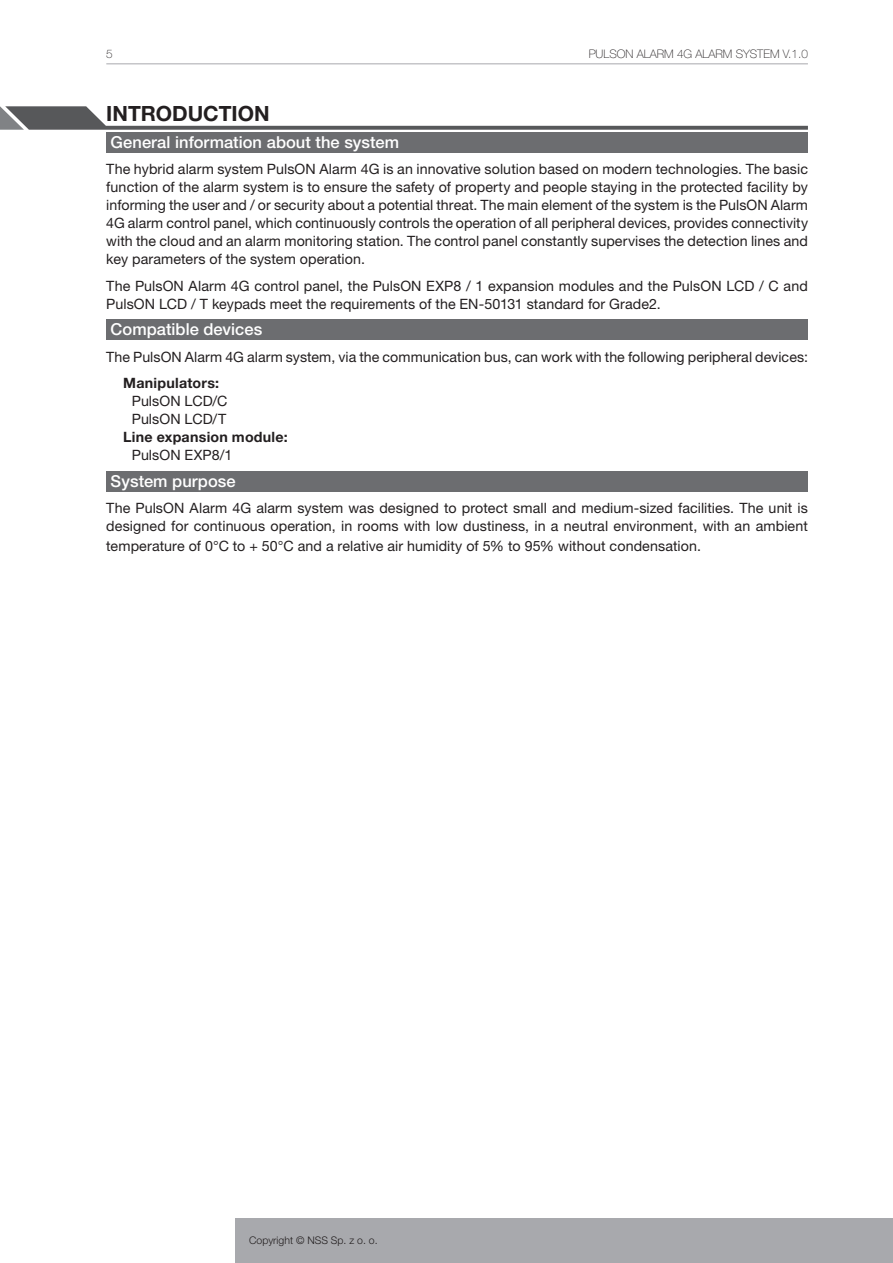
<style>
.page{position:relative;width:893px;height:1263px;background:#fff}
.page>*{position:absolute;margin:0;border:0;box-sizing:border-box;transform-origin:0 0}
.Rozdzial{font:700 21px "Helvetica Neue LT Pro";color:#231f20}
.Pogrubienia{font:500 16.5px "Helvetica Neue LT Pro";letter-spacing:.005em;color:#fff}
.List_Paragraph{font:14.25px/18px "Helvetica Neue LT Pro";letter-spacing:.005em;color:#231f20}
.List_Paragraph-2{font:700 14.25px "Helvetica Neue LT Pro";letter-spacing:.015em;color:#231f20}
.t1{font:100 11.85px "Helvetica Neue LT Pro";color:#231f20}
.t2{font:300 10.5px "Helvetica Neue LT Pro";color:#231f20}
</style>
<div class="page">
<div style="left:235px;top:1218px;width:658px;height:45px;background:#a8a9ad"></div>
<hr style="left:106px;top:63px;width:702px;height:1px;background:#a8a9ad">
<div style="left:106px;top:132px;width:702px;height:21px;background:#6c6d70"></div>
<div style="left:106px;top:319px;width:702px;height:21px;background:#6c6d70"></div>
<div style="left:106px;top:471px;width:702px;height:21px;background:#6c6d70"></div>
<svg style="left:0;top:106px;width:808px;height:24px"></svg>
<p class="t1" style="left:106px;top:47px;width:8px">5</p>
<p class="t1" style="left:589px;top:47px;width:221px">PULSON ALARM 4G ALARM SYSTEM V.1.0</p>
<p class="Rozdzial" style="left:106px;top:101px;width:165px">INTRODUCTION</p>
<p class="Pogrubienia" style="left:111px;top:132px;width:290px">General information about the system</p>
<p class="List_Paragraph" style="left:106px;top:160px;width:703px;text-align:justify">The hybrid alarm system PulsON Alarm 4G is an innovative solution based on modern technologies. The basic function of the alarm system is to ensure the safety of property and people staying in the protected facility by informing the user and / or security about a potential threat. The main element of the system is the PulsON Alarm 4G alarm control panel, which continuously controls the operation of all peripheral devices, provides connectivity with the cloud and an alarm monitoring station. The control panel constantly supervises the detection lines and key parameters of the system operation.</p>
<p class="List_Paragraph" style="left:106px;top:277px;width:703px">The PulsON Alarm 4G control panel, the PulsON EXP8 / 1 expansion modules and the PulsON LCD / C and<br>PulsON LCD / T keypads meet the requirements of the EN-50131 standard for Grade2.</p>
<p class="Pogrubienia" style="left:111px;top:320px;width:153px">Compatible devices</p>
<p class="List_Paragraph" style="left:106px;top:348px;width:703px">The PulsON Alarm 4G alarm system, via the communication bus, can work with the following peripheral devices:</p>
<p class="List_Paragraph-2" style="left:123px;top:374px;width:97px">Manipulators:</p>
<p class="List_Paragraph" style="left:132px;top:392px;width:97px">PulsON LCD/C</p>
<p class="List_Paragraph" style="left:132px;top:410px;width:96px">PulsON LCD/T</p>
<p class="List_Paragraph-2" style="left:123px;top:428px;width:166px">Line expansion module:</p>
<p class="List_Paragraph" style="left:132px;top:446px;width:102px">PulsON EXP8/1</p>
<p class="Pogrubienia" style="left:111px;top:471px;width:127px">System purpose</p>
<p class="List_Paragraph" style="left:106px;top:499px;width:703px">The PulsON Alarm 4G alarm system was designed to protect small and medium-sized facilities. The unit is designed for continuous operation, in rooms with low dustiness, in a neutral environment, with an ambient</p>
<p class="List_Paragraph" style="left:106px;top:537px;width:596px">temperature of 0°C to + 50°C and a relative air humidity of 5% to 95% without condensation.</p>
<p class="t2" style="left:249px;top:1234px;width:130px">Copyright © NSS Sp. z o. o.</p>
</div>
